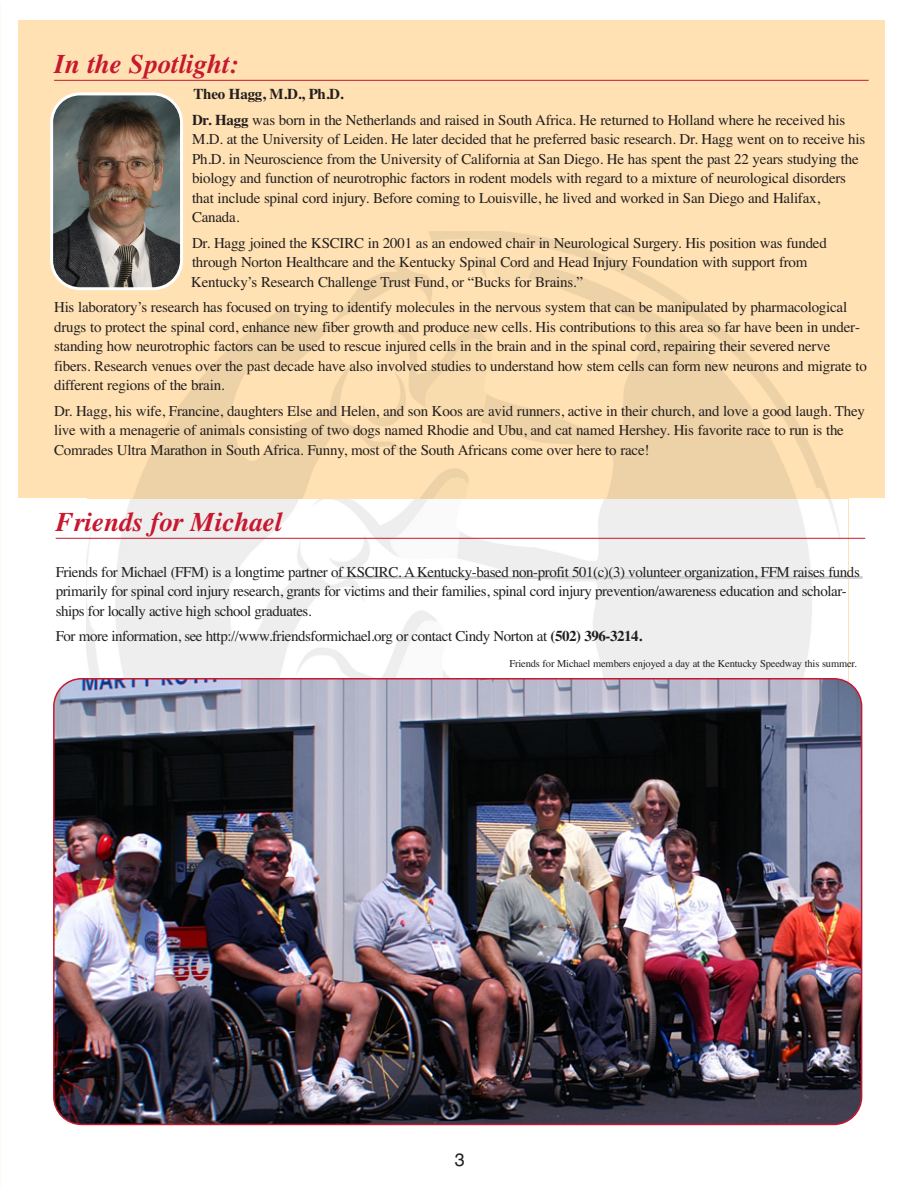
<style>
.page{position:relative;width:918px;height:1188px;background:#fff}
.page>*{position:absolute;margin:0;border:0;box-sizing:border-box;transform-origin:0 0}
.t1{font:italic 700 27px "Times";color:#c71830}
.t2{font:18px "Helvetica";color:#231f20}
.t3{font:15px/19.5px "Times";letter-spacing:-.015em;color:#231f20}
.t4{font:10.5px "Times";letter-spacing:-.015em;color:#231f20}
.s1{font-weight:700}
</style>
<div class="page">
<div style="left:18px;top:20px;width:866px;height:478px;background:#ffe1b3"></div>
<img style="left:88px;top:231px;width:760px;height:269px">
<hr style="left:54px;top:80px;width:815px;height:1px;background:#c71830">
<hr style="left:337px;top:576px;width:526px;height:3px;background:#d1d2d4">
<hr style="left:56px;top:538px;width:809px;height:1px;background:#c71830">
<svg style="left:50px;top:92px;width:133px;height:198px;background:#766f67"></svg>
<img style="left:53px;top:678px;width:809px;height:447px">
<h2 class="t1" style="left:54px;top:54px;width:186px">In the Spotlight:</h2>
<p class="t3" style="left:192px;top:83px;width:655px;line-height:25.5px"><span class="s1">Theo Hagg, M.D., Ph.D.<br>Dr. Hagg</span> was born in the Netherlands and raised in South Africa. He returned to Holland where he received his</p>
<p class="t3" style="left:192px;top:131px;width:675px">M.D. at the University of Leiden. He later decided that he preferred basic research. Dr. Hagg went on to receive his Ph.D. in Neuroscience from the University of California at San Diego. He has spent the past 22 years studying the biology and function of neurotrophic factors in rodent models with regard to a mixture of neurological disorders that include spinal cord injury. Before coming to Louisville, he lived and worked in San Diego and Halifax, Canada.</p>
<p class="t3" style="left:191px;top:234px;width:637px">Dr. Hagg joined the KSCIRC in 2001 as an endowed chair in Neurological Surgery. His position was funded through Norton Healthcare and the Kentucky Spinal Cord and Head Injury Foundation with support from<br>Kentucky’s Research Challenge Trust Fund, or “Bucks for Brains.”</p>
<p class="t3" style="left:54px;top:299px;width:814px">His laboratory’s research has focused on trying to identify molecules in the nervous system that can be manipulated by pharmacological drugs to protect the spinal cord, enhance new fiber growth and produce new cells. His contributions to this area so far have been in under&shy;standing how neurotrophic factors can be used to rescue injured cells in the brain and in the spinal cord, repairing their severed nerve fibers. Research venues over the past decade have also involved studies to understand how stem cells can form new neurons and migrate to different regions of the brain.</p>
<p class="t3" style="left:54px;top:402px;width:812px">Dr. Hagg, his wife, Francine, daughters Else and Helen, and son Koos are avid runners, active in their church, and love a good laugh. They live with a menagerie of animals consisting of two dogs named Rhodie and Ubu, and cat named Hershey. His favorite race to run is the<br>Comrades Ultra Marathon in South Africa. Funny, most of the South Africans come over here to race!</p>
<h2 class="t1" style="left:56px;top:513px;width:228px">Friends for Michael</h2>
<p class="t3" style="left:56px;top:563px;width:806px">Friends for Michael (FFM) is a longtime partner of KSCIRC. A Kentucky-based non-profit 501(c)(3) volunteer organization, FFM raises funds primarily for spinal cord injury research, grants for victims and their families, spinal cord injury prevention/awareness education and scholar&shy;ships for locally active high school graduates.</p>
<p class="t3" style="left:56px;top:628px;width:588px">For more information, see http://www.friendsformichael.org or contact Cindy Norton at <span class="s1">(502) 396-3214.</span></p>
<p class="t4" style="left:510px;top:660px;width:349px">Friends for Michael members enjoyed a day at the Kentucky Speedway this summer.</p>
<p class="t2" style="left:455px;top:1153px;width:12px">3</p>
</div>
